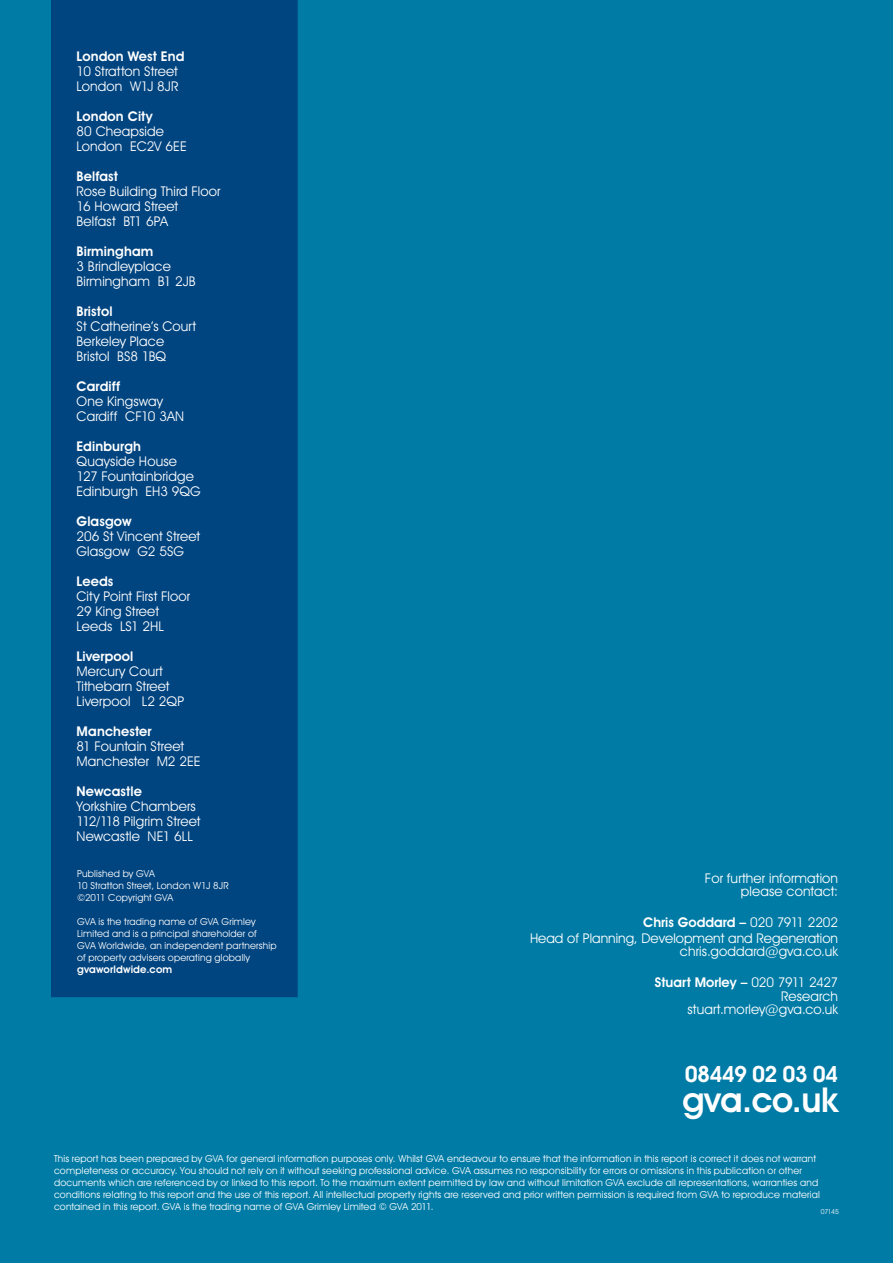
<style>
.page{position:relative;width:893px;height:1263px;background:#007ba5}
.page>*{position:absolute;margin:0;border:0;box-sizing:border-box;transform-origin:0 0}
.t1{font:600 34.5px "Avant Garde IT Cby BT";letter-spacing:-.015em;color:#fff}
.t2{font:600 22.5px "Avant Garde IT Cby BT";letter-spacing:-.035em;color:#fff}
.t3{font:13.5px/15px "Avant Garde IT Cby BT";letter-spacing:.01em;color:#fff}
.t4{font:600 13.5px "Avant Garde IT Cby BT";letter-spacing:.01em;color:#fff}
.t5{font:600 10.5px "Avant Garde IT Cby BT";letter-spacing:.015em;color:#fff}
.t6{font:9.75px/12px "Avant Garde IT Cby BT";letter-spacing:.02em;color:#fff}
.t7{font:6.75px "Avant Garde IT Cby BT";letter-spacing:-.035em;color:#fff}
.s1{font-weight:600}
</style>
<div class="page">
<div style="left:51px;top:0;width:247px;height:997px;background:#004480"></div>
<h3 class="t4" style="left:77px;top:48px;width:109px">London West End</h3>
<h3 class="t3" style="left:77px;top:64px;width:104px">10 Stratton Street<br>London W1J 8JR</h3>
<h3 class="t4" style="left:77px;top:108px;width:78px">London City</h3>
<h3 class="t3" style="left:77px;top:124px;width:112px">80 Cheapside<br>London EC2V 6EE</h3>
<h3 class="t4" style="left:77px;top:168px;width:43px">Belfast</h3>
<h3 class="t3" style="left:77px;top:184px;width:145px">Rose Building Third Floor<br>16 Howard Street<br>Belfast BT1 6PA</h3>
<h3 class="t4" style="left:77px;top:243px;width:78px">Birmingham</h3>
<h3 class="t3" style="left:77px;top:259px;width:121px">3 Brindleyplace<br>Birmingham B1 2JB</h3>
<h3 class="t4" style="left:77px;top:303px;width:37px">Bristol</h3>
<h3 class="t3" style="left:77px;top:319px;width:121px">St Catherine’s Court<br>Berkeley Place<br>Bristol BS8 1BQ</h3>
<h3 class="t4" style="left:77px;top:378px;width:45px">Cardiff</h3>
<h3 class="t3" style="left:77px;top:394px;width:109px">One Kingsway<br>Cardiff CF10 3AN</h3>
<h3 class="t4" style="left:77px;top:438px;width:66px">Edinburgh</h3>
<h3 class="t3" style="left:77px;top:454px;width:126px">Quayside House<br>127 Fountainbridge<br>Edinburgh EH3 9QG</h3>
<h3 class="t4" style="left:77px;top:513px;width:56px">Glasgow</h3>
<h3 class="t3" style="left:77px;top:529px;width:125px">206 St Vincent Street<br>Glasgow G2 5SG</h3>
<h3 class="t4" style="left:77px;top:573px;width:38px">Leeds</h3>
<h3 class="t3" style="left:77px;top:589px;width:115px">City Point First Floor<br>29 King Street<br>Leeds LS1 2HL</h3>
<h3 class="t4" style="left:77px;top:648px;width:58px">Liverpool</h3>
<h3 class="t3" style="left:77px;top:664px;width:109px">Mercury Court<br>Tithebarn Street<br>Liverpool L2 2QP</h3>
<h3 class="t4" style="left:77px;top:723px;width:77px">Manchester</h3>
<h3 class="t3" style="left:77px;top:739px;width:125px">81 Fountain Street<br>Manchester M2 2EE</h3>
<h3 class="t4" style="left:77px;top:783px;width:67px">Newcastle</h3>
<h3 class="t3" style="left:77px;top:799px;width:125px">Yorkshire Chambers<br>112/118 Pilgrim Street<br>Newcastle NE1 6LL</h3>
<p class="t6" style="left:77px;top:867px;width:153px">Published by GVA<br>10 Stratton Street, London W1J 8JR ©2011 Copyright GVA</p>
<p class="t6" style="left:77px;top:915px;width:201px">GVA is the trading name of GVA Grimley Limited and is a principal shareholder of GVA Worldwide, an independent partnership of property advisers operating globally</p>
<p class="t5" style="left:77px;top:962px;width:97px">gvaworldwide.com</p>
<h3 class="t3" style="left:705px;top:871px;width:135px;line-height:13.5px;text-align:right">For further information please contact:</h3>
<h3 class="t3" style="left:530px;top:914px;width:310px;line-height:15.8px;text-align:right"><span class="s1">Chris Goddard –</span> 020 7911 2202<br>Head of Planning, Development and Regeneration</h3>
<h3 class="t3" style="left:680px;top:944px;width:160px">chris.goddard@gva.co.uk</h3>
<h3 class="t3" style="left:655px;top:975px;width:185px;line-height:13.5px;text-align:right"><span class="s1">Stuart Morley –</span> 020 7911 2427<br>Research stuart.morley@gva.co.uk</h3>
<h2 class="t2" style="left:685px;top:1060px;width:155px">08449 02 03 04</h2>
<h1 class="t1" style="left:682px;top:1079px;width:157px">gva.co.uk</h1>
<p class="t6" style="left:54px;top:1152px;width:767px">This report has been prepared by GVA for general information purposes only. Whilst GVA endeavour to ensure that the information in this report is correct it does not warrant completeness or accuracy. You should not rely on it without seeking professional advice. GVA assumes no responsibility for errors or omissions in this publication or other documents which are referenced by or linked to this report. To the maximum extent permitted by law and without limitation GVA exclude all representations, warranties and conditions relating to this report and the use of this report. All intellectual property rights are reserved and prior written permission is required from GVA to reproduce material contained in this report. GVA is the trading name of GVA Grimley Limited © GVA 2011.</p>
<p class="t7" style="left:821px;top:1207px;width:20px">07145</p>
</div>
